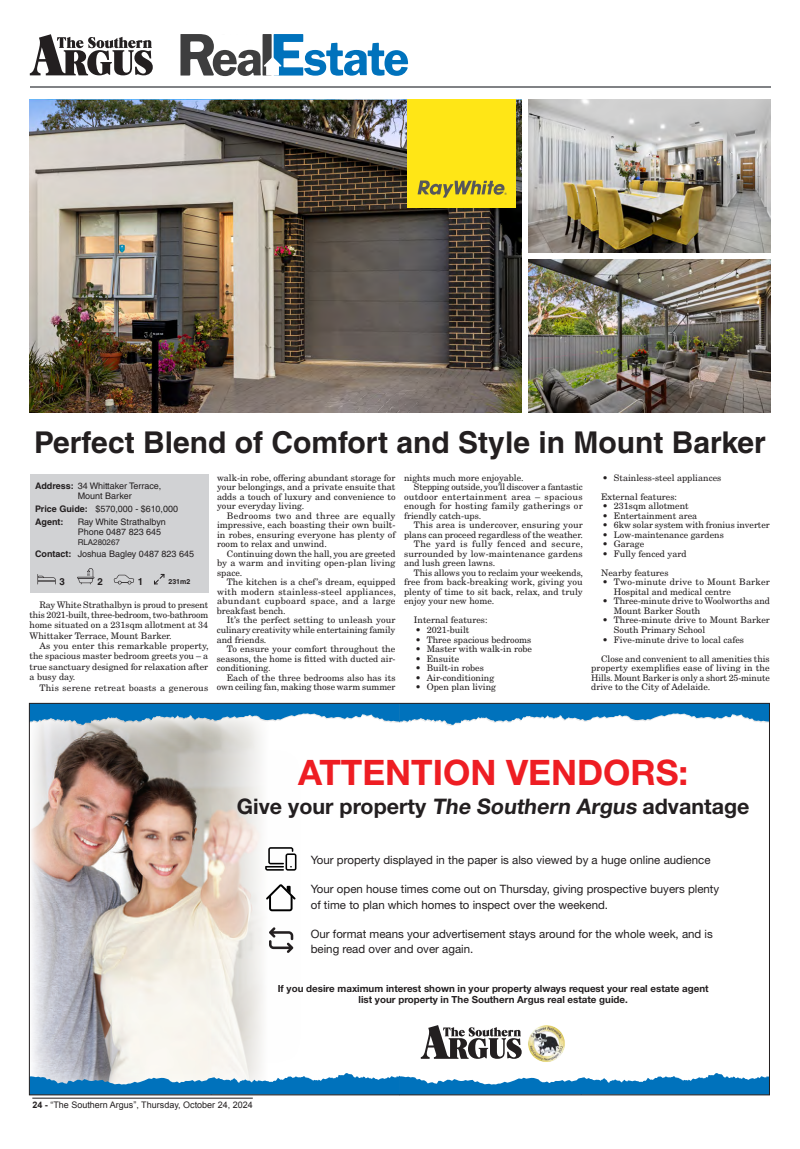
<style>
.page{position:relative;width:800px;height:1149px;background:#fff}
.page>*{position:absolute;margin:0;border:0;box-sizing:border-box;transform-origin:0 0}
._24_Arial_Bold{font:700 35.1px "Helvetica Neue LT Std";color:#ee1d23}
.t1{font:700 30px "Helvetica LT Std";color:#231f20}
._24_Arial_Bold-2{font:700 21.4px "Helvetica Neue LT Std";color:#231f20}
._24_Arial_Bold-3{font:11.5px/15.3px "Helvetica Neue LT Std";color:#231f20}
._24_Arial_Bold-4{font:700 9.8px/11.7px "Helvetica Neue LT Std";color:#231f20;text-align:center}
.t2{font:700 9.8px "Helvetica LT Std";color:#231f20}
.STORY_Text_NO_GRID{font:9px/9.5px "New Century Schlbk LT Std";color:#231f20;text-align:justify}
.t3{font:9px/10px "Helvetica LT Std";color:#231f20}
.Dateline_left{font:9px "Arial";color:#231f20}
.STORY_Text_NO_GRID-2{font:9px "New Century Schlbk LT Std";letter-spacing:.02em;color:#231f20}
.t4{font:700 9px "Helvetica LT Std";color:#231f20}
.t5{font:8px "Helvetica LT Std";color:#231f20}
.t6{font:700 7px "Helvetica LT Std";color:#231f20}
.s1{font-weight:700}
</style>
<div class="page">
<hr style="left:32px;top:1097px;width:221px;height:1px;background:#231f20">
<svg style="left:30px;top:34px;width:123px;height:41px"></svg>
<hr style="left:30px;top:86px;width:740px;height:2px;background:#808285">
<svg style="left:180px;top:34px;width:228px;height:42px"></svg>
<div style="left:217px;top:34px;width:40px;height:14px;background:#fff"></div>
<div style="left:30px;top:474px;width:178px;height:118px;background:#d1d2d4"></div>
<svg style="left:37px;top:574px;width:19px;height:10px"></svg>
<svg style="left:77px;top:568px;width:17px;height:16px"></svg>
<svg style="left:114px;top:574px;width:20px;height:10px"></svg>
<svg style="left:154px;top:573px;width:11px;height:11px"></svg>
<img style="left:528px;top:259px;width:242px;height:153px">
<img style="left:528px;top:100px;width:242px;height:152px">
<img style="left:30px;top:100px;width:491px;height:312px">
<div style="left:407px;top:100px;width:108px;height:108px;background:#ffe616"></div>
<svg style="left:417px;top:180px;width:89px;height:17px"></svg>
<img style="left:31px;top:726px;width:266px;height:346px">
<div style="left:399px;top:1073px;width:370px;height:22px;background:#0072bc"></div>
<div style="left:29px;top:1073px;width:370px;height:22px;background:#0072bc"></div>
<svg style="left:31px;top:1072px;width:736px;height:20px"></svg>
<div style="left:29px;top:704px;width:370px;height:22px;background:#231f20;opacity:.1"></div>
<div style="left:398px;top:704px;width:371px;height:22px;background:#231f20;opacity:.1"></div>
<svg style="left:31px;top:705px;width:736px;height:20px"></svg>
<svg style="left:266px;top:883px;width:29px;height:28px"></svg>
<svg style="left:265px;top:846px;width:31px;height:24px"></svg>
<svg style="left:269px;top:926px;width:24px;height:26px"></svg>
<svg style="left:420px;top:1025px;width:101px;height:33px"></svg>
<img style="left:528px;top:1025px;width:37px;height:37px">
<p class="t1" style="left:34px;top:423px;width:733px">Perfect Blend of Comfort and Style in Mount Barker</p>
<p class="t3" style="left:78px;top:480px;width:85px;text-indent:-43px"><span class="s1">Address:</span> 34 Whittaker Terrace,<br>Mount Barker</p>
<p class="t3" style="left:35px;top:503px;width:144px"><span class="s1">Price Guide:</span> $570,000 - $610,000</p>
<p class="t4" style="left:35px;top:515px;width:30px">Agent:</p>
<p class="t3" style="left:78px;top:516px;width:90px">Ray White Strathalbyn<br>Phone 0487 823 645</p>
<p class="t5" style="left:78px;top:537px;width:44px">RLA280267</p>
<p class="t3" style="left:35px;top:549px;width:160px"><span class="s1">Contact:</span> Joshua Bagley 0487 823 645</p>
<p class="t2" style="left:60px;top:575px;width:7px">3</p>
<p class="t2" style="left:97px;top:575px;width:7px">2</p>
<p class="t2" style="left:138px;top:575px;width:7px">1</p>
<p class="t6" style="left:168px;top:577px;width:23px">231m2</p>
<p class="STORY_Text_NO_GRID" style="left:30px;top:599px;width:180px;line-height:10.4px;text-indent:10px">Ray White Strathalbyn is proud to present this 2021-built, three-bedroom, two-bathroom home situated on a 231sqm allotment at 34<br>Whittaker Terrace, Mount Barker.</p>
<p class="STORY_Text_NO_GRID" style="left:30px;top:640px;width:180px;line-height:10.4px;text-indent:10px">As you enter this remarkable property, the spacious master bedroom greets you – a true sanctuary designed for relaxation after a busy day.</p>
<p class="STORY_Text_NO_GRID-2" style="left:40px;top:681px;width:170px">This serene retreat boasts a generous</p>
<p class="STORY_Text_NO_GRID" style="left:217px;top:472px;width:180px">walk-in robe, offering abundant storage for your belongings, and a private ensuite that adds a touch of luxury and convenience to your everyday living.</p>
<p class="STORY_Text_NO_GRID" style="left:217px;top:510px;width:180px;text-indent:10px">Bedrooms two and three are equally impressive, each boasting their own built&shy;in robes, ensuring everyone has plenty of room to relax and unwind.</p>
<p class="STORY_Text_NO_GRID" style="left:217px;top:548px;width:180px;text-indent:10px">Continuing down the hall, you are greeted by a warm and inviting open-plan living space.</p>
<p class="STORY_Text_NO_GRID" style="left:217px;top:577px;width:180px;text-indent:10px">The kitchen is a chef’s dream, equipped with modern stainless-steel appliances, abundant cupboard space, and a large breakfast bench.</p>
<p class="STORY_Text_NO_GRID" style="left:217px;top:615px;width:180px;text-indent:10px">It’s the perfect setting to unleash your culinary creativity while entertaining family and friends.</p>
<p class="STORY_Text_NO_GRID" style="left:217px;top:644px;width:180px;text-indent:10px">To ensure your comfort throughout the seasons, the home is fitted with ducted air&shy;conditioning.</p>
<p class="STORY_Text_NO_GRID" style="left:217px;top:672px;width:180px;text-align:right">Each of the three bedrooms also has its own ceiling fan, making those warm summer</p>
<p class="STORY_Text_NO_GRID" style="left:404px;top:472px;width:121px">nights much more enjoyable.</p>
<p class="STORY_Text_NO_GRID" style="left:404px;top:482px;width:180px;text-indent:10px">Stepping outside, you’ll discover a fantastic outdoor entertainment area – spacious enough for hosting family gatherings or friendly catch-ups.</p>
<p class="STORY_Text_NO_GRID" style="left:404px;top:520px;width:180px;text-align:right">This area is undercover, ensuring your plans can proceed regardless of the weather.</p>
<p class="STORY_Text_NO_GRID" style="left:404px;top:539px;width:180px;text-indent:10px">The yard is fully fenced and secure, surrounded by low-maintenance gardens and lush green lawns.</p>
<p class="STORY_Text_NO_GRID" style="left:404px;top:567px;width:180px;text-indent:10px">This allows you to reclaim your weekends, free from back-breaking work, giving you plenty of time to sit back, relax, and truly enjoy your new home.</p>
<p class="STORY_Text_NO_GRID" style="left:414px;top:615px;width:75px">Internal features:</p>
<p class="STORY_Text_NO_GRID" style="left:415px;top:625px;width:56px">• 2021-built</p>
<p class="STORY_Text_NO_GRID" style="left:415px;top:634px;width:118px">• Three spacious bedrooms</p>
<p class="STORY_Text_NO_GRID" style="left:415px;top:644px;width:118px">• Master with walk-in robe</p>
<p class="STORY_Text_NO_GRID" style="left:415px;top:653px;width:45px">• Ensuite</p>
<p class="STORY_Text_NO_GRID" style="left:415px;top:663px;width:70px">• Built-in robes</p>
<p class="STORY_Text_NO_GRID" style="left:415px;top:672px;width:80px">• Air-conditioning</p>
<p class="STORY_Text_NO_GRID" style="left:415px;top:682px;width:82px">• Open plan living</p>
<p class="STORY_Text_NO_GRID" style="left:602px;top:472px;width:120px">• Stainless-steel appliances</p>
<p class="STORY_Text_NO_GRID" style="left:601px;top:491px;width:77px">External features:</p>
<p class="STORY_Text_NO_GRID" style="left:602px;top:501px;width:88px">• 231sqm allotment</p>
<p class="STORY_Text_NO_GRID" style="left:602px;top:510px;width:96px">• Entertainment area</p>
<p class="STORY_Text_NO_GRID" style="left:602px;top:520px;width:169px">• 6kw solar system with fronius inverter</p>
<p class="STORY_Text_NO_GRID" style="left:602px;top:529px;width:123px">• Low-maintenance gardens</p>
<p class="STORY_Text_NO_GRID" style="left:602px;top:539px;width:43px">• Garage</p>
<p class="STORY_Text_NO_GRID" style="left:602px;top:548px;width:86px">• Fully fenced yard</p>
<p class="STORY_Text_NO_GRID" style="left:601px;top:567px;width:69px">Nearby features</p>
<p class="STORY_Text_NO_GRID" style="left:613px;top:577px;width:157px;text-indent:-11px">• Two-minute drive to Mount Barker<br>Hospital and medical centre</p>
<p class="STORY_Text_NO_GRID" style="left:613px;top:596px;width:157px;text-indent:-11px">• Three-minute drive to Woolworths and<br>Mount Barker South</p>
<p class="STORY_Text_NO_GRID" style="left:613px;top:615px;width:157px;text-indent:-11px">• Three-minute drive to Mount Barker<br>South Primary School</p>
<p class="STORY_Text_NO_GRID" style="left:602px;top:634px;width:143px">• Five-minute drive to local cafes</p>
<p class="STORY_Text_NO_GRID" style="left:591px;top:653px;width:180px;text-indent:10px">Close and convenient to all amenities this property exemplifies ease of living in the Hills. Mount Barker is only a short 25-minute drive to the City of Adelaide.</p>
<p class="_24_Arial_Bold" style="left:298px;top:751px;width:392px">ATTENTION VENDORS:</p>
<p class="_24_Arial_Bold-2" style="left:237px;top:793px;width:514px">Give your property The Southern Argus advantage</p>
<p class="_24_Arial_Bold-3" style="left:311px;top:852px;width:401px">Your property displayed in the paper is also viewed by a huge online audience</p>
<p class="_24_Arial_Bold-3" style="left:311px;top:881px;width:410px">Your open house times come out on Thursday, giving prospective buyers plenty of time to plan which homes to inspect over the weekend.</p>
<p class="_24_Arial_Bold-3" style="left:311px;top:925px;width:403px">Our format means your advertisement stays around for the whole week, and is being read over and over again.</p>
<p class="_24_Arial_Bold-4" style="left:278px;top:981px;width:432px">If you desire maximum interest shown in your property always request your real estate agent list your property in The Southern Argus real estate guide.</p>
<p class="Dateline_left" style="left:32px;top:1098px;width:222px"><span class="s1">24 -</span> “The Southern Argus”, Thursday, October 24, 2024</p>
</div>
